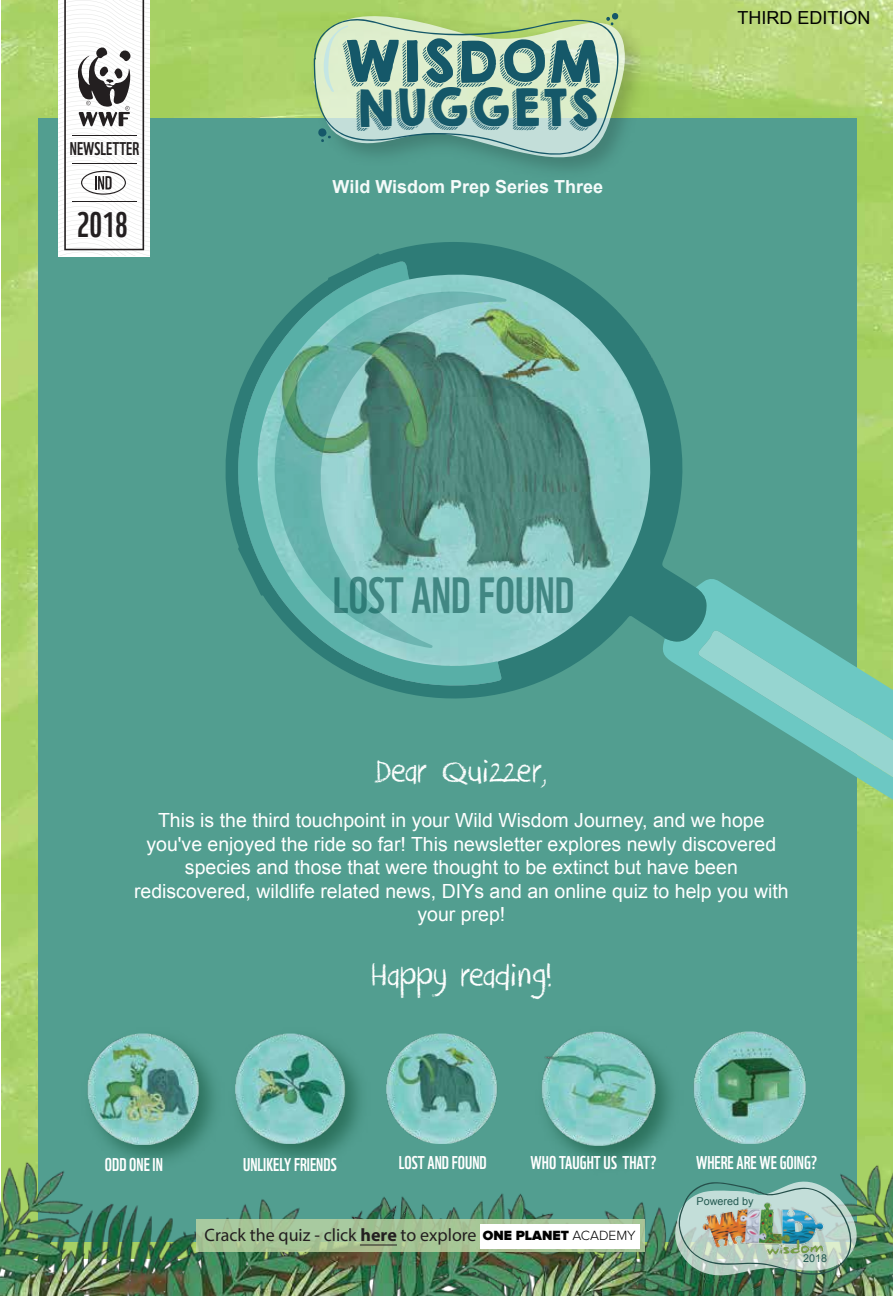
<style>
.page{position:relative;width:893px;height:1296px;background:#fff}
.page>*{position:absolute;margin:0;border:0;box-sizing:border-box;transform-origin:0 0}
.t1{font:54px "WWF";color:#397c70}
.t2{font:52.2px "KGHAPPY";color:#155869}
.t3{font:49.5px "WWF";color:#2e7c77}
.t4{font:45.6px "KGHAPPY";color:#155869}
.t5{font:36px "DK Crayon Crumble";color:#fff}
.t6{font:34.5px "WWF";color:#231f20}
.t7{font:19.5px/23.4px "Arial";color:#fff;text-align:center}
.t8{font:18px "Myriad Pro";color:#231f20}
.t9{font:18px "WWF";color:#fff}
.t10{font:700 18px "Arial";color:#f5fbfa}
.t11{font:18px "Arial";color:#010101}
.t12{font:17.85px "WWF";color:#231f20}
.t13{font:10.8px "Arial";color:#245a52}
.s1{font-weight:700}
.s2{font-family:"Proxima Nova";font-weight:900;font-size:13.8px;color:#010101}
.s3{font-family:"Proxima Nova";font-weight:300;font-size:13.8px;color:#010101}
</style>
<div class="page">
<img style="left:1px;top:0;width:892px;height:1054px">
<div style="left:38px;top:118px;width:819px;height:1124px;background:#529e90"></div>
<img style="left:0;top:1054px;width:893px;height:242px">
<svg style="left:58px;top:0;width:92px;height:256px"></svg>
<img style="left:303px;top:6px;width:351px;height:164px">
<svg style="left:313px;top:13px;width:316px;height:148px;background:#bbd7b6"></svg>
<img style="left:530px;top:1031px;width:158px;height:148px">
<img style="left:524px;top:1032px;width:151px;height:113px">
<img style="left:76px;top:1144px;width:155px;height:33px">
<img style="left:70px;top:1033px;width:152px;height:111px">
<img style="left:222px;top:1033px;width:155px;height:143px">
<img style="left:675px;top:1182px;width:182px;height:94px">
<svg style="left:196px;top:1220px;width:448px;height:32px;background:#a7c497"></svg>
<div style="left:480px;top:1224px;width:159px;height:24px;background:#fff"></div>
<hr style="left:360px;top:1245px;width:37px;height:1px;background:#231f20">
<img style="left:677px;top:1032px;width:148px;height:111px">
<img style="left:370px;top:1034px;width:146px;height:109px">
<svg style="left:707px;top:578px;width:186px;height:250px"></svg>
<svg style="left:707px;top:629px;width:186px;height:182px"></svg>
<svg style="left:225px;top:242px;width:482px;height:457px"></svg>
<svg style="left:275px;top:292px;width:231px;height:356px;background:#6baba2"></svg>
<p class="t12" style="left:70px;top:134px;width:71px">NEWSLETTER</p>
<h3 class="t6" style="left:77px;top:198px;width:52px">2018</h3>
<h2 class="t2" style="left:341px;top:21px;width:263px">WISDOM</h2>
<h3 class="t4" style="left:355px;top:73px;width:245px">NUGGETS</h3>
<p class="t10" style="left:333px;top:174px;width:272px">Wild Wisdom Prep Series Three</p>
<p class="t11" style="left:737px;top:6px;width:135px">THIRD EDITION</p>
<h1 class="t1" style="left:336px;top:543px;width:246px">UNLIKE FRIENDS</h1>
<h3 class="t3" style="left:333px;top:556px;width:243px">LOST AND FOUND</h3>
<h3 class="t5" style="left:376px;top:750px;width:173px">Dear Quizzer,</h3>
<p class="t7" style="left:134px;top:809px;width:656px">This is the third touchpoint in your Wild Wisdom Journey, and we hope you've enjoyed the ride so far! This newsletter explores newly discovered species and those that were thought to be extinct but have been rediscovered, wildlife related news, DIYs and an online quiz to help you with your prep!</p>
<h3 class="t5" style="left:370px;top:954px;width:183px">Happy reading!</h3>
<p class="t9" style="left:105px;top:1150px;width:60px">ODD ONE IN</p>
<p class="t9" style="left:243px;top:1150px;width:95px">UNLIKELY FRIENDS</p>
<p class="t9" style="left:399px;top:1149px;width:89px">LOST AND FOUND</p>
<p class="t9" style="left:531px;top:1149px;width:128px">WHO TAUGHT US THAT?</p>
<p class="t9" style="left:696px;top:1149px;width:123px">WHERE ARE WE GOING?</p>
<p class="t8" style="left:315px;top:1218px;width:162px">https://bit.ly/2fCuF59</p>
<p class="t8" style="left:205px;top:1224px;width:433px">Crack the quiz - click <span class="s1">here</span> to explore <span class="s2">ONE PLANET</span> <span class="s3">ACADEMY</span></p>
<p class="t13" style="left:697px;top:1194px;width:59px">Powered by</p>
<p class="t13" style="left:803px;top:1251px;width:26px">2018</p>
</div>
